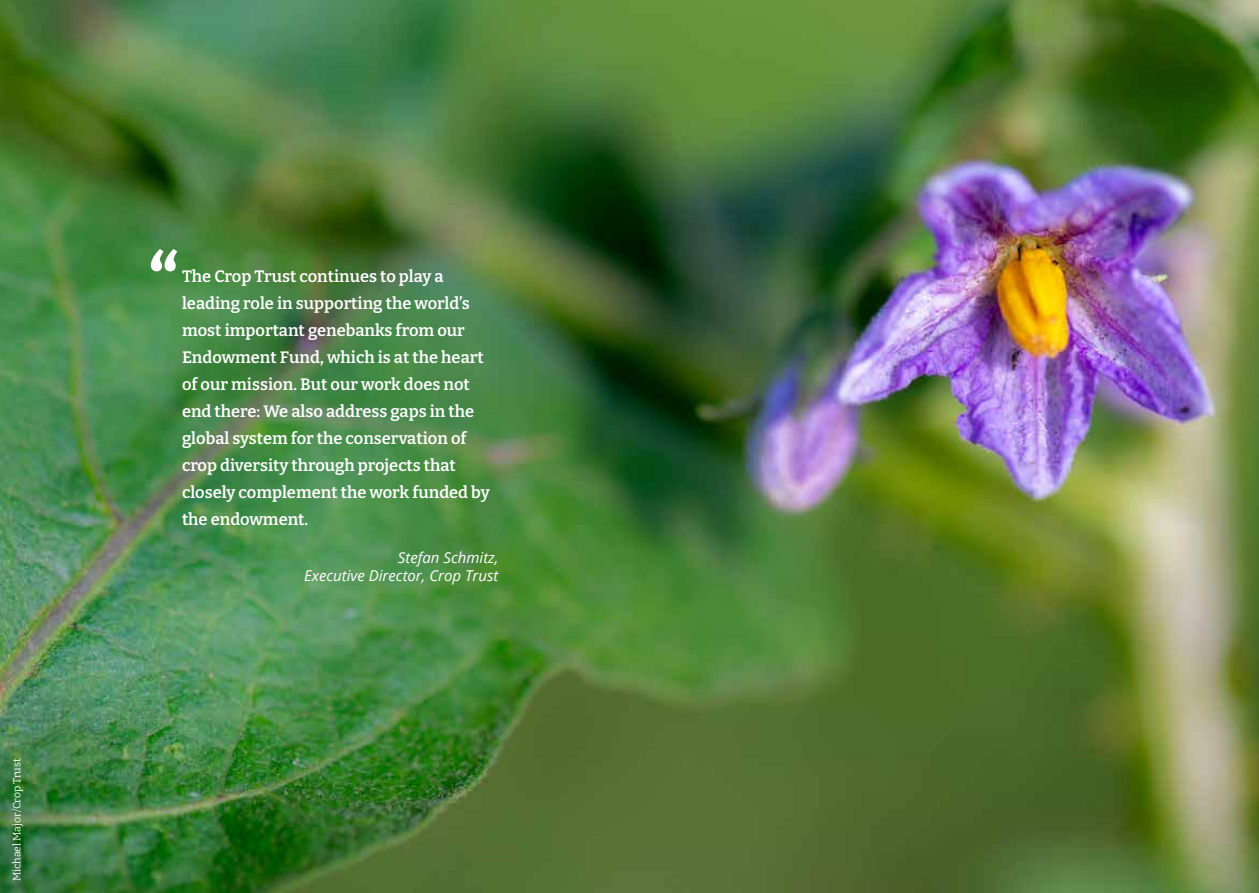
<style>
.page{position:relative;width:1259px;height:893px;background:#fff}
.page>*{position:absolute;margin:0;border:0;box-sizing:border-box;transform-origin:0 0}
.t1{font:800 66px "Bitter";color:#fff}
.t2{font:600 16.5px/27px "Bitter";color:#fff}
.t3{font:italic 15px/18px "Open Sans";color:#fff;text-align:right}
.t4{font:10.5px "Bitter";color:#fff}
</style>
<div class="page">
<img style="left:0;top:0;width:1259px;height:893px">
<p class="t4" style="left:10px;top:881px;width:125px;rotate:-90deg">Michael Major/Crop Trust</p>
<h1 class="t1" style="left:150px;top:237px;width:31px">“</h1>
<p class="t2" style="left:182px;top:262px;width:309px">The Crop Trust continues to play a leading role in supporting the world’s most important genebanks from our Endowment Fund, which is at the heart of our mission. But our work does not end there: We also address gaps in the global system for the conservation of crop diversity through projects that closely complement the work funded by the endowment.</p>
<p class="t3" style="left:304px;top:548px;width:196px">Stefan Schmitz,<br>Executive Director, Crop Trust</p>
</div>
